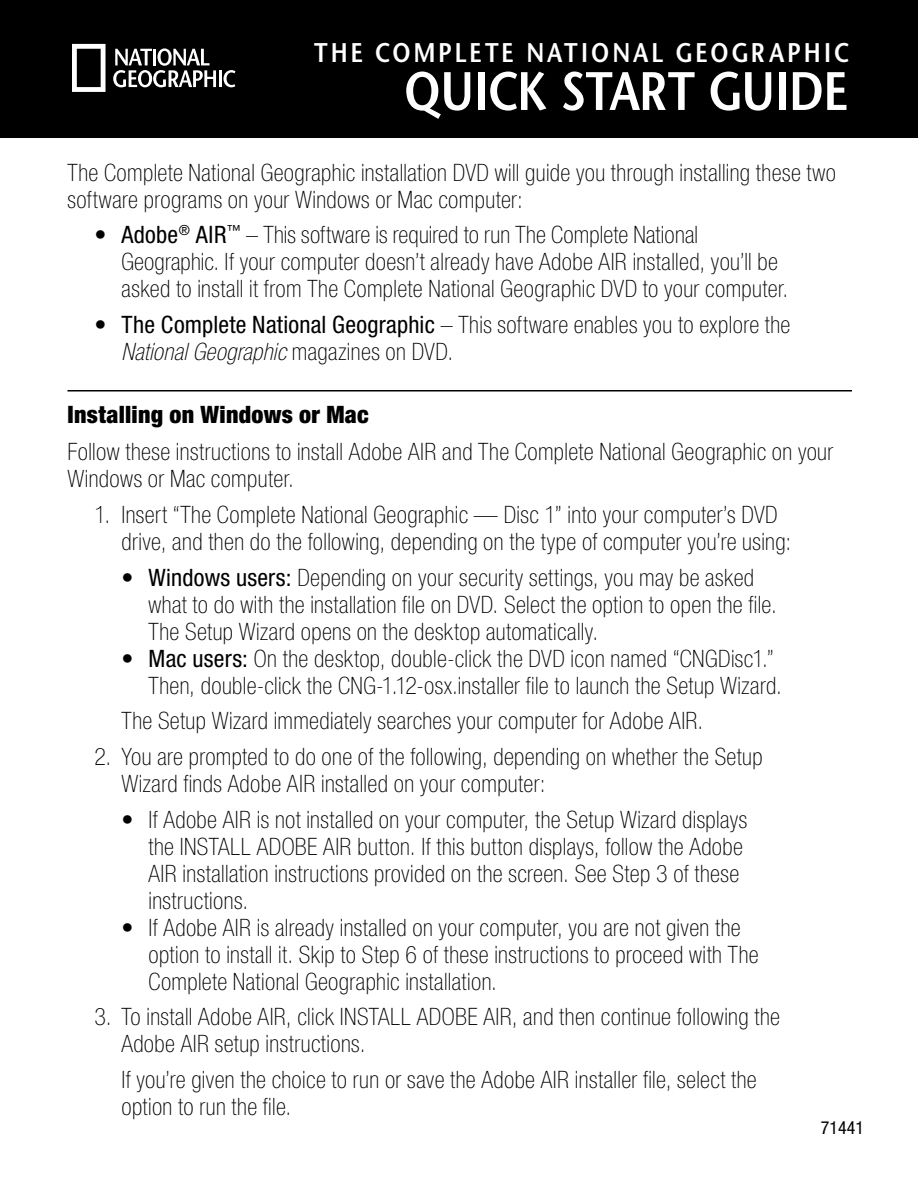
<style>
.page{position:relative;width:918px;height:1188px;background:#fff}
.page>*{position:absolute;margin:0;border:0;box-sizing:border-box;transform-origin:0 0}
.t1{font:600 54px "Nat Geo";color:#fff}
.t2{font:600 27px "Nat Geo";letter-spacing:.11em;color:#fff}
.t3{font:100 condensed 24px/27px "Helvetica Neue LT Std";letter-spacing:.015em;color:#000}
.t4{font:900 condensed 24px "Helvetica Neue LT Std";letter-spacing:.015em;color:#000}
.t5{font:condensed 18px "Helvetica Neue LT Std";color:#000}
.s1{font-weight:400}
.s2{font-style:italic}
</style>
<div class="page">
<div style="left:0;top:0;width:918px;height:138px;background:#000"></div>
<svg style="left:72px;top:44px;width:34px;height:48px"></svg>
<svg style="left:113px;top:48px;width:103px;height:39px"></svg>
<hr style="left:219px;top:70px;width:3px;height:17px;background:#fff">
<svg style="left:224px;top:70px;width:11px;height:17px"></svg>
<hr style="left:68px;top:390px;width:784px;height:2px;background:#000">
<p class="t2" style="left:314px;top:36px;width:535px">THE COMPLETE NATIONAL GEOGRAPHIC</p>
<h1 class="t1" style="left:405px;top:58px;width:445px">QUICK START GUIDE</h1>
<p class="t3" style="left:68px;top:159px;width:770px">The Complete National Geographic installation DVD will guide you through installing these two software programs on your Windows or Mac computer:</p>
<p class="t3" style="left:122px;top:221px;width:668px;text-indent:-27px">• <span class="s1">Adobe</span><sup>®</sup> <span class="s1">AIR</span><sup>™</sup> – This software is required to run The Complete National<br>Geographic. If your computer doesn’t already have Adobe AIR installed, you’ll be asked to install it from The Complete National Geographic DVD to your computer.</p>
<p class="t3" style="left:122px;top:311px;width:670px;text-indent:-27px">• <span class="s1">The Complete National Geographic</span> – This software enables you to explore the<br><span class="s2">National Geographic</span> magazines on DVD.</p>
<p class="t4" style="left:68px;top:399px;width:303px">Installing on Windows or Mac</p>
<p class="t3" style="left:68px;top:438px;width:767px">Follow these instructions to install Adobe AIR and The Complete National Geographic on your<br>Windows or Mac computer.</p>
<p class="t3" style="left:122px;top:501px;width:671px;text-indent:-27px">1. Insert “The Complete National Geographic — Disc 1” into your computer’s DVD drive, and then do the following, depending on the type of computer you’re using:</p>
<p class="t3" style="left:148px;top:564px;width:630px;text-indent:-27px">• <span class="s1">Windows users:</span> Depending on your security settings, you may be asked what to do with the installation file on DVD. Select the option to open the file.<br>The Setup Wizard opens on the desktop automatically.</p>
<p class="t3" style="left:148px;top:645px;width:635px;text-indent:-27px">• <span class="s1">Mac users:</span> On the desktop, double-click the DVD icon named “CNGDisc1.”<br>Then, double-click the CNG-1.12-osx.installer file to launch the Setup Wizard.</p>
<p class="t3" style="left:121px;top:707px;width:583px">The Setup Wizard immediately searches your computer for Adobe AIR.</p>
<p class="t3" style="left:121px;top:743px;width:643px;text-indent:-27px">2. You are prompted to do one of the following, depending on whether the Setup<br>Wizard finds Adobe AIR installed on your computer:</p>
<p class="t3" style="left:148px;top:805px;width:600px;text-indent:-27px">• If Adobe AIR is not installed on your computer, the Setup Wizard displays the INSTALL ADOBE AIR button. If this button displays, follow the Adobe AIR installation instructions provided on the screen. See Step 3 of these instructions.</p>
<p class="t3" style="left:148px;top:913px;width:612px;text-indent:-27px">• If Adobe AIR is already installed on your computer, you are not given the option to install it. Skip to Step 6 of these instructions to proceed with The<br>Complete National Geographic installation.</p>
<p class="t3" style="left:121px;top:1003px;width:660px;text-indent:-27px">3. To install Adobe AIR, click INSTALL ADOBE AIR, and then continue following the<br>Adobe AIR setup instructions.</p>
<p class="t3" style="left:121px;top:1066px;width:637px">If you’re given the choice to run or save the Adobe AIR installer file, select the option to run the file.</p>
<p class="t5" style="left:821px;top:1117px;width:45px">71441</p>
</div>
